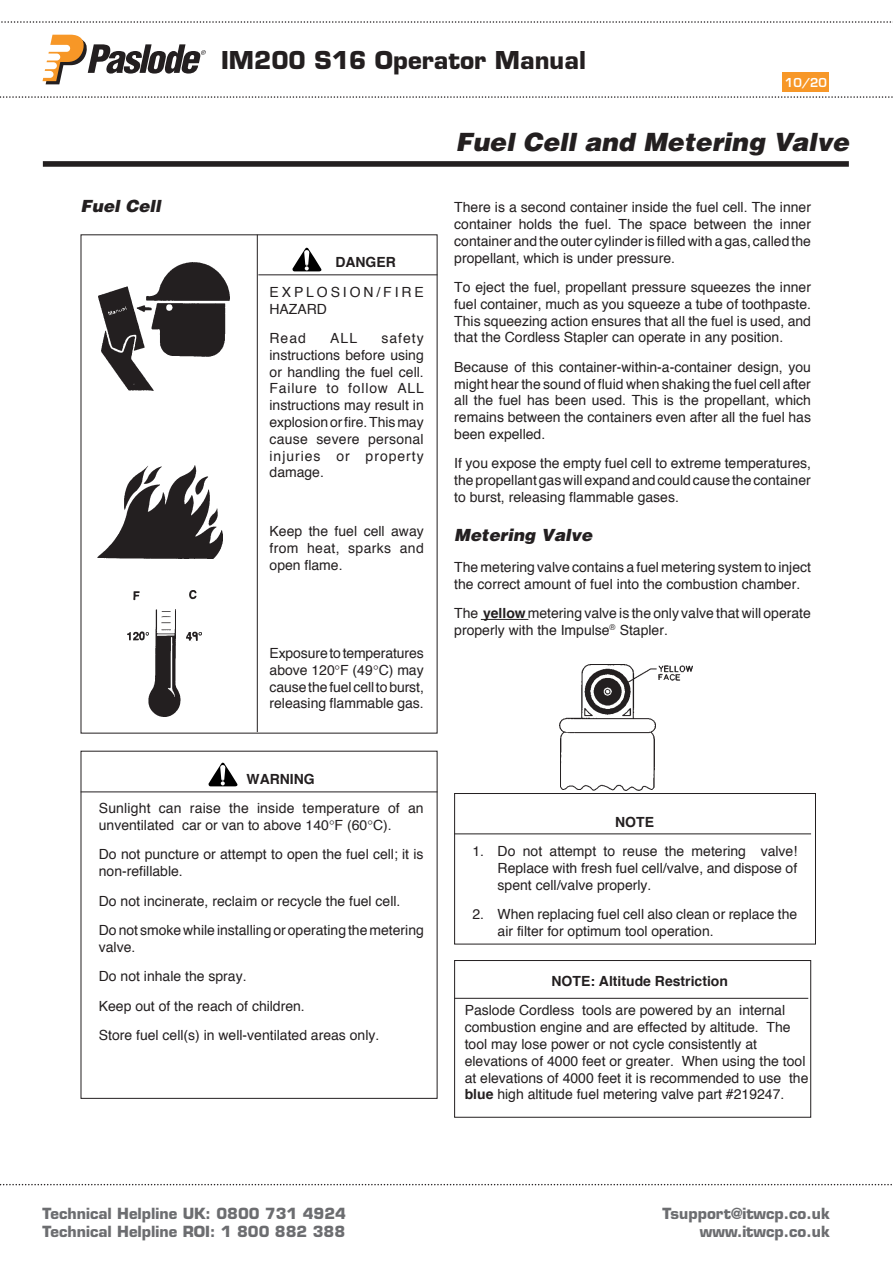
<style>
.page{position:relative;width:893px;height:1263px;background:#fff}
.page>*{position:absolute;margin:0;border:0;box-sizing:border-box;transform-origin:0 0}
.t1{font:italic 900 25.2px "Helvetica";color:#231f20}
.t2{font:700 24px "Eurostile LT Std";color:#231f20}
.t3{font:italic 900 16.8px "Helvetica";color:#231f20}
.t4{font:700 15px/18px "Eurostile LT Std";color:#6c6d70;text-align:right}
.t5{font:13.95px/16.8px "Helvetica";color:#231f20}
.t6{font:13.95px/29.4px "Helvetica";letter-spacing:.205em;color:#231f20}
.t7{font:700 13.95px "Helvetica";color:#231f20}
.Normal_e{font:600 12px "Eurostile LT Std";color:#fff}
.s1{font-weight:700}
</style>
<div class="page">
<svg style="left:0;top:96px;width:893px;height:2px"></svg>
<svg style="left:1px;top:21px;width:892px;height:2px"></svg>
<svg style="left:0;top:1184px;width:892px;height:1px"></svg>
<svg style="left:43px;top:35px;width:163px;height:49px"></svg>
<div style="left:43px;top:161px;width:806px;height:6px;background:#231f20"></div>
<hr style="left:257px;top:235px;width:1px;height:497px;background:#231f20">
<svg style="left:292px;top:247px;width:30px;height:24px"></svg>
<hr style="left:258px;top:274px;width:179px;height:1px;background:#231f20">
<hr style="left:81px;top:791px;width:356px;height:1px;background:#231f20">
<svg style="left:208px;top:762px;width:30px;height:24px"></svg>
<div style="left:454px;top:793px;width:362px;height:151px;border:1px solid #231f20"></div>
<hr style="left:454px;top:833px;width:357px;height:1px;background:#231f20">
<hr style="left:481px;top:619px;width:47px;height:1px;background:#231f20">
<img style="left:98px;top:263px;width:132px;height:127px">
<img style="left:97px;top:466px;width:126px;height:93px">
<img style="left:127px;top:590px;width:75px;height:126px">
<img style="left:559px;top:665px;width:134px;height:125px">
<div style="left:454px;top:960px;width:357px;height:157px;border:1px solid #231f20"></div>
<hr style="left:454px;top:998px;width:354px;height:1px;background:#231f20">
<div style="left:782px;top:73px;width:47px;height:19px;background:#f79727"></div>
<p class="t2" style="left:221px;top:46px;width:366px">IM200 S16 Operator Manual</p>
<p class="Normal_e" style="left:785px;top:75px;width:44px">10/20</p>
<p class="t1" style="left:456px;top:125px;width:400px">Fuel Cell and Metering Valve</p>
<p class="t3" style="left:81px;top:195px;width:85px">Fuel Cell</p>
<p class="t5" style="left:454px;top:199px;width:358px;text-align:justify">There is a second container inside the fuel cell. The inner container holds the fuel. The space between the inner container and the outer cylinder is filled with a gas, called the propellant, which is under pressure.</p>
<p class="t5" style="left:454px;top:279px;width:358px;text-align:justify">To eject the fuel, propellant pressure squeezes the inner fuel container, much as you squeeze a tube of toothpaste.<br>This squeezing action ensures that all the fuel is used, and that the Cordless Stapler can operate in any position.</p>
<p class="t5" style="left:454px;top:359px;width:358px;text-align:justify">Because of this container-within-a-container design, you might hear the sound of fluid when shaking the fuel cell after all the fuel has been used. This is the propellant, which remains between the containers even after all the fuel has been expelled.</p>
<p class="t5" style="left:454px;top:455px;width:358px;text-align:justify">If you expose the empty fuel cell to extreme temperatures, the propellant gas will expand and could cause the container to burst, releasing flammable gases.</p>
<p class="t3" style="left:454px;top:524px;width:143px">Metering Valve</p>
<p class="t5" style="left:454px;top:559px;width:358px">The metering valve contains a fuel metering system to inject the correct amount of fuel into the combustion chamber.</p>
<p class="t5" style="left:454px;top:605px;width:358px">The <span class="s1">yellow</span> metering valve is the only valve that will operate properly with the Impulse<sup>®</sup> Stapler.</p>
<p class="t6" style="left:270px;top:248px;width:156px;text-indent:66px"><span class="s1">DANGER<br></span>EXPLOSION/FIRE</p>
<p class="t5" style="left:270px;top:294px;width:59px;line-height:29.4px">HAZARD<br>Read</p>
<p class="t5" style="left:270px;top:330px;width:156px;text-align:justify;text-indent:112px">safety instructions before using or handling the fuel cell.<br>Failure to follow ALL instructions may result in explosion or fire. This may cause severe personal injuries or property damage.</p>
<p class="t5" style="left:330px;top:330px;width:28px">ALL</p>
<p class="t5" style="left:270px;top:523px;width:156px;text-align:justify">Keep the fuel cell away from heat, sparks and open flame.</p>
<p class="t5" style="left:270px;top:645px;width:156px;text-align:justify">Exposure to temperatures above 120 F (49 C) may cause the fuel cell to burst, releasing flammable gas.</p>
<p class="t5" style="left:99px;top:765px;width:326px;line-height:29.4px;text-indent:148px"><span class="s1">WARNING<br></span>Sunlight can raise the inside temperature of an</p>
<p class="t5" style="left:99px;top:811px;width:326px;line-height:29.4px">unventilated car or van to above 140 F (60 C).<br>Do not puncture or attempt to open the fuel cell; it is</p>
<p class="t5" style="left:99px;top:857px;width:327px;line-height:29.4px">non-refillable.<br>Do not incinerate, reclaim or recycle the fuel cell.<br>Do not smoke while installing or operating the metering</p>
<p class="t5" style="left:99px;top:932px;width:282px;line-height:29.4px">valve.<br>Do not inhale the spray.<br>Keep out of the reach of children.<br>Store fuel cell(s) in well-ventilated areas only.</p>
<p class="t7" style="left:615px;top:810px;width:40px">NOTE</p>
<p class="t5" style="left:498px;top:843px;width:301px;text-align:justify;text-indent:-25px">1. Do not attempt to reuse the metering valve!<br>Replace with fresh fuel cell/valve, and dispose of spent cell/valve properly.</p>
<p class="t5" style="left:498px;top:906px;width:301px;text-indent:-25px">2. When replacing fuel cell also clean or replace the air filter for optimum tool operation.</p>
<p class="t5" style="left:465px;top:967px;width:322px;line-height:29.4px;text-indent:87px"><span class="s1">NOTE: Altitude Restriction<br></span>Paslode Cordless tools are powered by an internal</p>
<p class="t5" style="left:465px;top:1019px;width:345px">combustion engine and are effected by altitude. The tool may lose power or not cycle consistently at elevations of 4000 feet or greater. When using the tool at elevations of 4000 feet it is recommended to use the <span class="s1">blue</span> high altitude fuel metering valve part #219247.</p>
<p class="t4" style="left:43px;top:1204px;width:305px;text-align:left">Technical Helpline UK: 0800 731 4924<br>Technical Helpline ROI: 1 800 882 388</p>
<p class="t4" style="left:663px;top:1204px;width:169px">Tsupport@itwcp.co.uk www.itwcp.co.uk</p>
</div>
